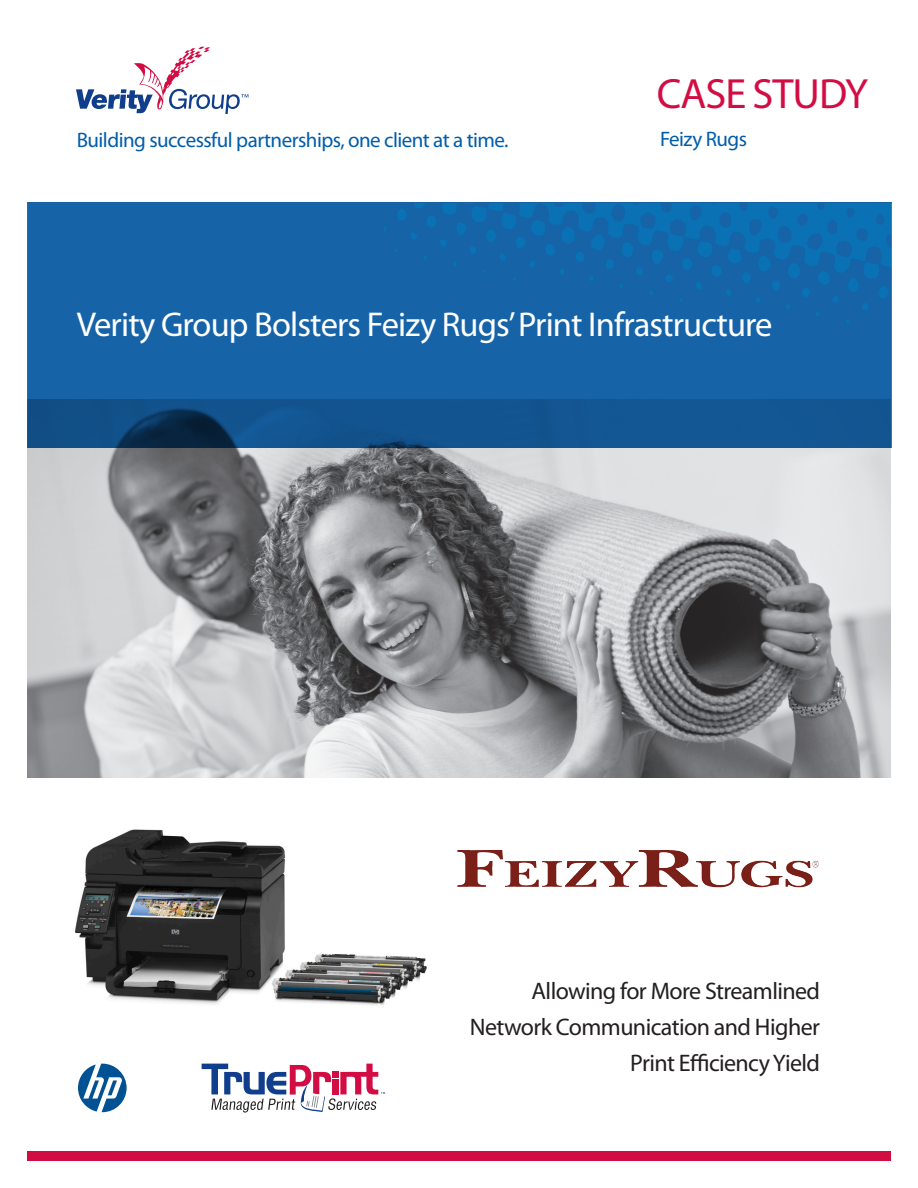
<style>
.page{position:relative;width:918px;height:1188px;background:#fff}
.page>*{position:absolute;margin:0;border:0;box-sizing:border-box;transform-origin:0 0}
.t1{font:42.45px "Myriad Pro";letter-spacing:-.025em;color:#d20d44}
.t2{font:34.5px "Myriad Pro";letter-spacing:-.025em;color:#fff}
.t3{font:24px/36px "Myriad Pro";letter-spacing:-.025em;color:#231f20;text-align:right}
.t4{font:21px "Myriad Pro";letter-spacing:-.025em;color:#015dab}
</style>
<div class="page">
<svg style="left:76px;top:47px;width:172px;height:67px"></svg>
<img style="left:27px;top:447px;width:864px;height:330px">
<div style="left:27px;top:1151px;width:864px;height:10px;background:#d20d44"></div>
<img style="left:27px;top:203px;width:864px;height:244px">
<img style="left:75px;top:829px;width:352px;height:177px">
<svg style="left:78px;top:1064px;width:49px;height:48px"></svg>
<svg style="left:202px;top:1064px;width:183px;height:49px"></svg>
<img style="left:639px;top:850px;width:59px;height:37px">
<p class="t4" style="left:77px;top:127px;width:433px">Building successful partnerships, one client at a time.</p>
<h1 class="t1" style="left:657px;top:68px;width:213px">CASE STUDY</h1>
<p class="t4" style="left:660px;top:126px;width:89px">Feizy Rugs</p>
<h2 class="t2" style="left:77px;top:303px;width:697px">Verity Group Bolsters Feizy Rugs’ Print Infrastructure</h2>
<p class="t3" style="left:470px;top:973px;width:352px">Allowing for More Streamlined<br>Network Communication and Higher<br>Print Efficiency Yield</p>
</div>
